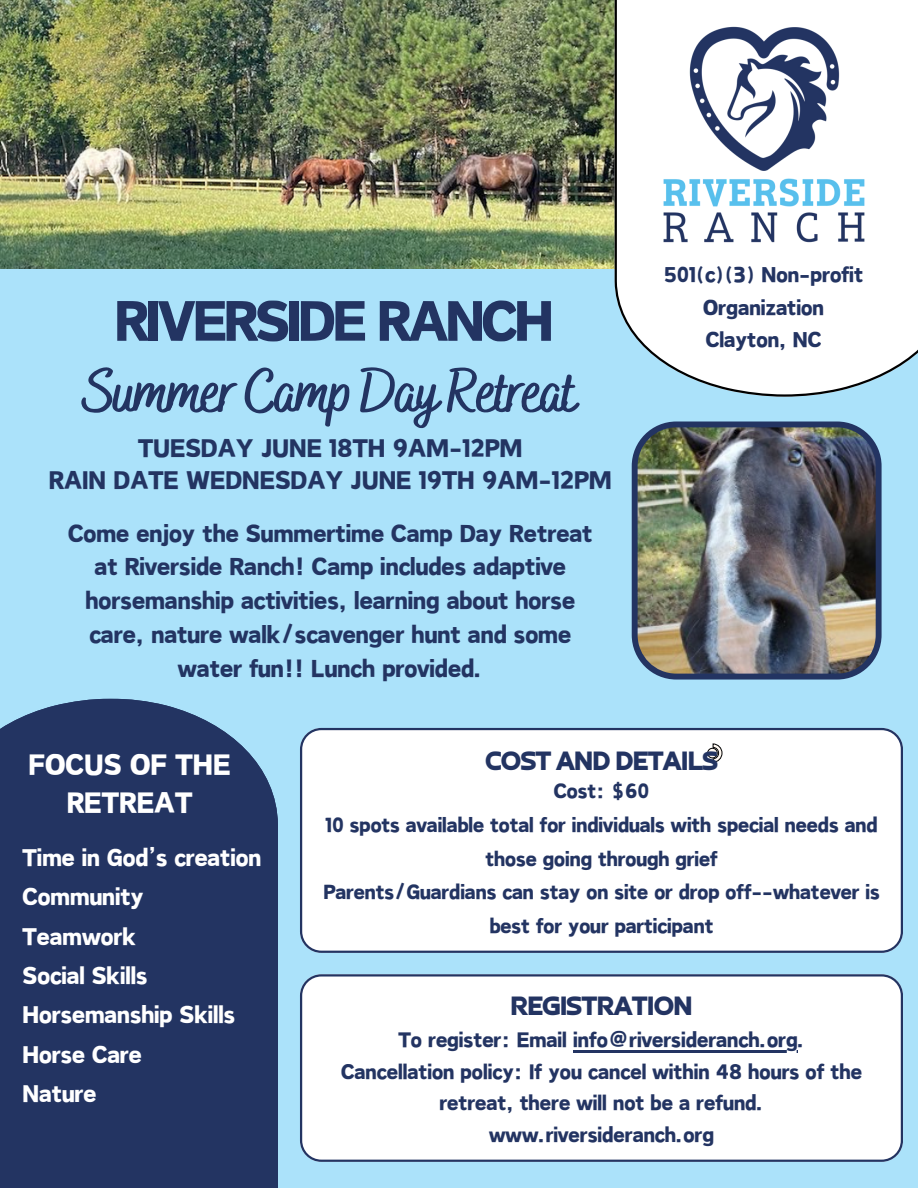
<style>
.page{position:relative;width:918px;height:1188px;background:#abe2fa}
.page>*{position:absolute;margin:0;border:0;box-sizing:border-box;transform-origin:0 0}
.t1{font:66.9px "Canva Sweet Heart";letter-spacing:-.045em;color:#233462}
.t2{font:700 61.5px "Bakerie Smooth";letter-spacing:-.045em;color:#233462}
.t3{font:34.5px/38.2px "Canva Sweet Heart";color:#fff;text-align:center}
.t4{font:700 30.15px "Croogla 4 F";letter-spacing:-.045em;color:#233462}
.t5{font:30px/32.7px "Canva Sweet Heart";color:#233462;text-align:center}
.t6{font:28.95px/33.8px "Canva Sweet Heart";color:#233462;text-align:center}
.t7{font:28.5px/39.3px "Canva Sweet Heart";color:#fff}
.t8{font:25.5px/32.7px "Canva Sweet Heart";color:#233462;text-align:center}
.t9{font:24.9px/31.5px "Canva Sweet Heart";color:#233462;text-align:center}
.t10{font:24.45px/33.8px "Canva Sweet Heart";color:#233462;text-align:center}
</style>
<div class="page">
<img style="left:0;top:0;width:615px;height:268px">
<svg style="left:615px;top:0;width:303px;height:397px;background:#f4f8fa"></svg>
<div style="left:0;top:699px;width:278px;height:489px;background:#233462"></div>
<img style="left:632px;top:421px;width:250px;height:259px">
<div style="left:300px;top:728px;width:603px;height:225px;background:#fff"></div>
<svg style="left:708px;top:744px;width:14px;height:18px"></svg>
<div style="left:300px;top:974px;width:603px;height:188px;background:#fff"></div>
<img style="left:662px;top:20px;width:204px;height:229px">
<hr style="left:573px;top:1050px;width:225px;height:3px;background:#233462">
<p class="t1" style="left:115px;top:290px;width:441px">RIVERSIDE RANCH</p>
<h1 class="t2" style="left:84px;top:356px;width:495px">SummerCampDayRetreat</h1>
<p class="t5" style="left:49px;top:431px;width:565px">TUESDAY JUNE 18TH 9AM-12PM<br>RAIN DATE WEDNESDAY JUNE 19TH 9AM-12PM</p>
<h5 class="t6" style="left:68px;top:516px;width:526px">Come enjoy the Summertime Camp Day Retreat at Riverside Ranch! Camp includes adaptive horsemanship activities, learning about horse care, nature walk/scavenger hunt and some water fun!! Lunch provided.</h5>
<p class="t8" style="left:664px;top:258px;width:201px">501(c)(3) Non-profit<br>Organization</p>
<p class="t8" style="left:706px;top:323px;width:117px">Clayton, NC</p>
<h2 class="t3" style="left:29px;top:745px;width:203px">FOCUS OF THE<br>RETREAT</h2>
<p class="t7" style="left:23px;top:837px;width:240px">Time in God’s creation<br>Community<br>Teamwork<br>Social Skills<br>Horsemanship Skills<br>Horse Care<br>Nature</p>
<h6 class="t4" style="left:485px;top:747px;width:235px">COST AND DETAILS</h6>
<h3 class="t10" style="left:554px;top:774px;width:97px">Cost: $60</h3>
<h6 class="t10" style="left:326px;top:808px;width:554px">10 spots available total for individuals with special needs and those going through grief</h6>
<p class="t10" style="left:323px;top:875px;width:558px">Parents/Guardians can stay on site or drop off--whatever is best for your participant</p>
<p class="t4" style="left:510px;top:992px;width:184px">REGISTRATION</p>
<p class="t9" style="left:398px;top:1024px;width:408px">To register: Email info@riversideranch.org.</p>
<p class="t9" style="left:341px;top:1055px;width:522px">Cancellation policy: If you cancel within 48 hours of the</p>
<h4 class="t9" style="left:439px;top:1087px;width:326px">retreat, there will not be a refund. www.riversideranch.org</h4>
</div>
